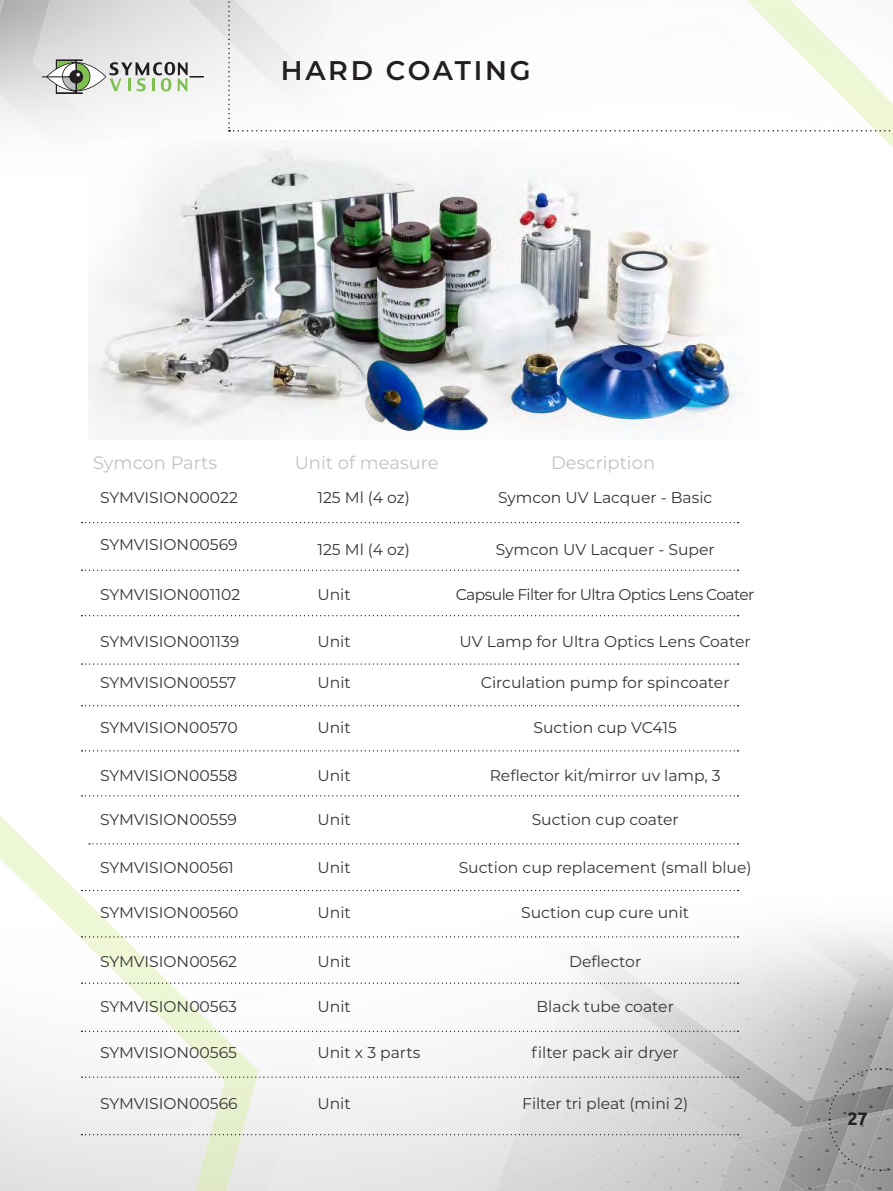
<style>
.page{position:relative;width:893px;height:1191px;background:#fff}
.page>*{position:absolute;margin:0;border:0;box-sizing:border-box;transform-origin:0 0}
.t1{font:600 27px "Montserrat";letter-spacing:.1em;color:#231f20}
.t2{font:700 18px "Ubuntu";color:#231e1f}
.t3{font:17.85px "Montserrat";color:#c1c2c4}
.t4{font:15.6px "Montserrat";color:#363536}
.t5{font:15.6px "Montserrat";letter-spacing:-.04em;color:#363536}
</style>
<div class="page">
<img style="left:160px;top:129px;width:128px;height:12px">
<img style="left:288px;top:131px;width:100px;height:10px">
<img style="left:0;top:0;width:160px;height:154px">
<img style="left:188px;top:0;width:40px;height:115px">
<img style="left:313px;top:131px;width:65px;height:10px">
<img style="left:754px;top:131px;width:139px;height:17px">
<svg style="left:228px;top:0;width:665px;height:131px"></svg>
<svg style="left:42px;top:60px;width:161px;height:33px"></svg>
<img style="left:88px;top:141px;width:674px;height:298px">
<svg style="left:82px;top:522px;width:656px;height:1px"></svg>
<svg style="left:82px;top:569px;width:656px;height:2px"></svg>
<svg style="left:82px;top:615px;width:656px;height:1px"></svg>
<svg style="left:82px;top:663px;width:656px;height:1px"></svg>
<svg style="left:82px;top:750px;width:656px;height:1px"></svg>
<svg style="left:82px;top:795px;width:656px;height:1px"></svg>
<svg style="left:0;top:815px;width:893px;height:376px"></svg>
<img style="left:362px;top:357px;width:126px;height:75px">
<svg style="left:82px;top:705px;width:656px;height:1px"></svg>
<h1 class="t1" style="left:281px;top:51px;width:251px">HARD COATING</h1>
<p class="t3" style="left:93px;top:450px;width:126px">Symcon Parts</p>
<p class="t3" style="left:295px;top:450px;width:145px">Unit of measure</p>
<p class="t3" style="left:551px;top:450px;width:105px">Description</p>
<p class="t4" style="left:100px;top:486px;width:139px">SYMVISION00022</p>
<p class="t4" style="left:317px;top:486px;width:94px">125 Ml (4 oz)</p>
<p class="t4" style="left:498px;top:486px;width:216px">Symcon UV Lacquer - Basic</p>
<p class="t4" style="left:100px;top:534px;width:139px">SYMVISION00569</p>
<p class="t4" style="left:317px;top:539px;width:94px">125 Ml (4 oz)</p>
<p class="t4" style="left:496px;top:539px;width:220px">Symcon UV Lacquer - Super</p>
<p class="t4" style="left:100px;top:584px;width:142px">SYMVISION001102</p>
<p class="t4" style="left:317px;top:584px;width:35px">Unit</p>
<p class="t5" style="left:456px;top:584px;width:300px">Capsule Filter for Ultra Optics Lens Coater</p>
<p class="t4" style="left:100px;top:630px;width:141px">SYMVISION001139</p>
<p class="t4" style="left:317px;top:630px;width:35px">Unit</p>
<p class="t4" style="left:460px;top:630px;width:293px">UV Lamp for Ultra Optics Lens Coater</p>
<p class="t4" style="left:100px;top:671px;width:138px">SYMVISION00557</p>
<p class="t4" style="left:317px;top:671px;width:35px">Unit</p>
<p class="t4" style="left:481px;top:671px;width:250px">Circulation pump for spincoater</p>
<p class="t4" style="left:100px;top:716px;width:139px">SYMVISION00570</p>
<p class="t4" style="left:317px;top:716px;width:35px">Unit</p>
<p class="t4" style="left:533px;top:716px;width:145px">Suction cup VC415</p>
<p class="t4" style="left:100px;top:765px;width:139px">SYMVISION00558</p>
<p class="t4" style="left:317px;top:765px;width:35px">Unit</p>
<p class="t4" style="left:490px;top:765px;width:232px">Reflector kit/mirror uv lamp, 3</p>
<p class="t4" style="left:100px;top:808px;width:138px">SYMVISION00559</p>
<p class="t4" style="left:317px;top:808px;width:35px">Unit</p>
<p class="t4" style="left:532px;top:808px;width:149px">Suction cup coater</p>
<p class="t4" style="left:100px;top:857px;width:135px">SYMVISION00561</p>
<p class="t4" style="left:317px;top:857px;width:35px">Unit</p>
<p class="t4" style="left:459px;top:857px;width:294px">Suction cup replacement (small blue)</p>
<p class="t4" style="left:100px;top:902px;width:140px">SYMVISION00560</p>
<p class="t4" style="left:317px;top:902px;width:35px">Unit</p>
<p class="t4" style="left:521px;top:902px;width:170px">Suction cup cure unit</p>
<p class="t4" style="left:100px;top:950px;width:138px">SYMVISION00562</p>
<p class="t4" style="left:317px;top:950px;width:35px">Unit</p>
<p class="t4" style="left:569px;top:950px;width:74px">Deflector</p>
<p class="t4" style="left:100px;top:996px;width:138px">SYMVISION00563</p>
<p class="t4" style="left:317px;top:996px;width:35px">Unit</p>
<p class="t4" style="left:536px;top:996px;width:139px">Black tube coater</p>
<p class="t4" style="left:100px;top:1041px;width:138px">SYMVISION00565</p>
<p class="t4" style="left:317px;top:1041px;width:104px">Unit x 3 parts</p>
<p class="t4" style="left:532px;top:1041px;width:149px">filter pack air dryer</p>
<p class="t4" style="left:100px;top:1092px;width:139px">SYMVISION00566</p>
<p class="t4" style="left:317px;top:1092px;width:35px">Unit</p>
<p class="t4" style="left:522px;top:1092px;width:167px">Filter tri pleat (mini 2)</p>
<p class="t2" style="left:847px;top:1107px;width:22px">27</p>
</div>
